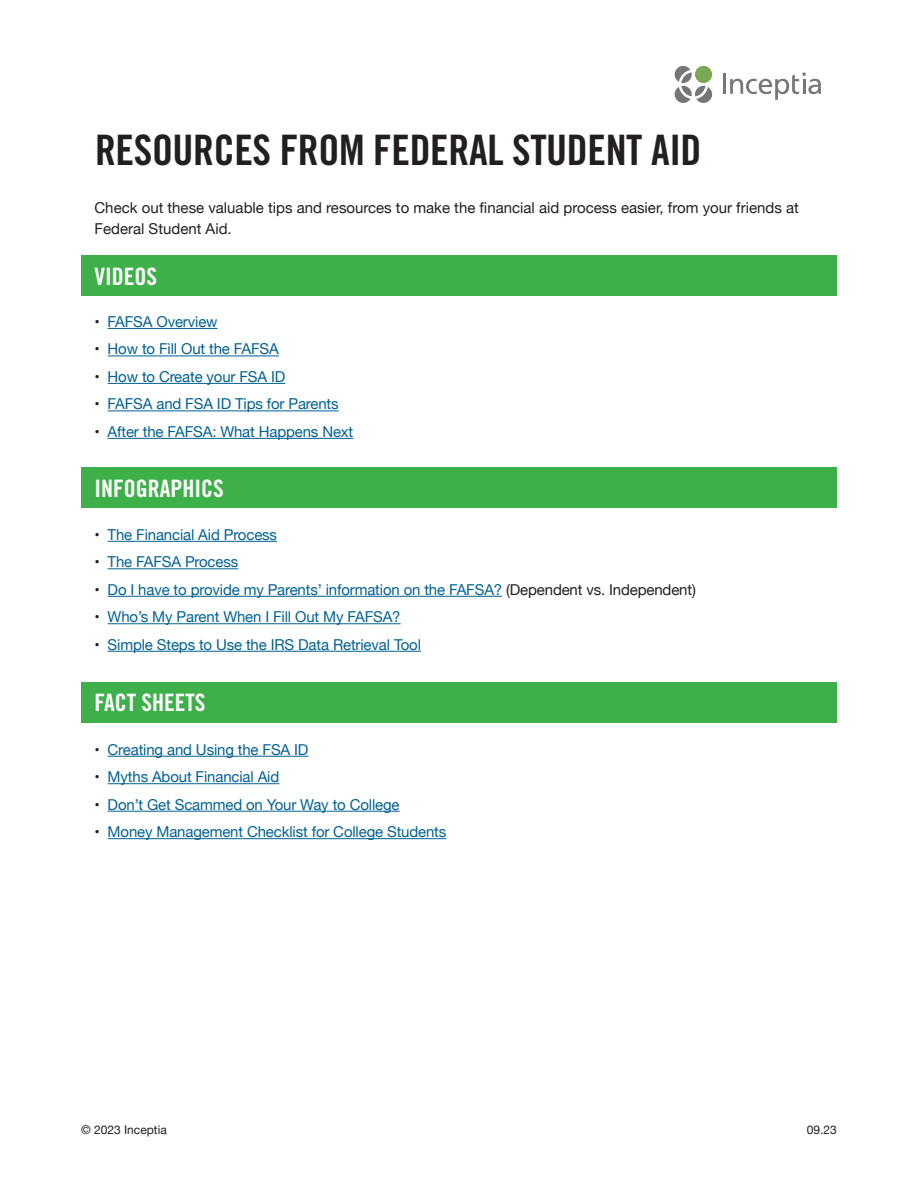
<style>
.page{position:relative;width:918px;height:1188px;background:#fff}
.page>*{position:absolute;margin:0;border:0;box-sizing:border-box;transform-origin:0 0}
.t1{font:42px "Trade Gothic LT Std Bd Cn 20";letter-spacing:-.01em;color:#231f20}
.t2{font:24px "Trade Gothic LT Std Bd Cn 20";color:#fff}
.t3{font:15px "Helvetica Neue";letter-spacing:-.01em;color:#006192}
.t4{font:15px/21px "Helvetica Neue";color:#231f20}
.t5{font:12px "Helvetica Neue";color:#231f20}
.s1{color:#231f20}
</style>
<div class="page">
<div style="left:81px;top:256px;width:756px;height:40px;background:#3eb049"></div>
<div style="left:81px;top:467px;width:756px;height:41px;background:#3eb049"></div>
<div style="left:81px;top:682px;width:756px;height:41px;background:#3eb049"></div>
<hr style="left:108px;top:328px;width:110px;height:1px;background:#006192">
<hr style="left:108px;top:356px;width:171px;height:1px;background:#006192">
<hr style="left:108px;top:383px;width:177px;height:1px;background:#006192">
<hr style="left:108px;top:411px;width:231px;height:1px;background:#006192">
<hr style="left:108px;top:438px;width:245px;height:1px;background:#006192">
<hr style="left:108px;top:541px;width:169px;height:1px;background:#006192">
<hr style="left:108px;top:568px;width:130px;height:1px;background:#006192">
<hr style="left:108px;top:596px;width:394px;height:1px;background:#006192">
<hr style="left:108px;top:623px;width:293px;height:1px;background:#006192">
<hr style="left:108px;top:651px;width:313px;height:1px;background:#006192">
<hr style="left:108px;top:756px;width:200px;height:1px;background:#006192">
<hr style="left:108px;top:783px;width:171px;height:1px;background:#006192">
<hr style="left:108px;top:811px;width:292px;height:1px;background:#006192">
<hr style="left:108px;top:838px;width:338px;height:1px;background:#006192">
<hr style="left:723px;top:74px;width:3px;height:20px;background:#757679">
<svg style="left:675px;top:66px;width:37px;height:37px"></svg>
<div style="left:695px;top:66px;width:17px;height:17px;background:#7aa752;border-radius:50%"></div>
<svg style="left:730px;top:72px;width:91px;height:28px"></svg>
<p class="t1" style="left:95px;top:125px;width:608px">RESOURCES FROM FEDERAL STUDENT AID</p>
<p class="t4" style="left:94px;top:198px;width:706px">Check out these valuable tips and resources to make the financial aid process easier, from your friends at<br>Federal Student Aid.</p>
<p class="t2" style="left:94px;top:262px;width:64px">VIDEOS</p>
<p class="t3" style="left:94px;top:311px;width:125px"><span class="s1">•</span> FAFSA Overview</p>
<p class="t3" style="left:94px;top:338px;width:186px"><span class="s1">•</span> How to Fill Out the FAFSA</p>
<p class="t3" style="left:94px;top:366px;width:192px"><span class="s1">•</span> How to Create your FSA ID</p>
<p class="t3" style="left:94px;top:393px;width:246px"><span class="s1">•</span> FAFSA and FSA ID Tips for Parents</p>
<p class="t3" style="left:94px;top:421px;width:260px"><span class="s1">•</span> After the FAFSA: What Happens Next</p>
<p class="t2" style="left:94px;top:473px;width:131px">INFOGRAPHICS</p>
<p class="t3" style="left:94px;top:524px;width:184px"><span class="s1">•</span> The Financial Aid Process</p>
<p class="t3" style="left:94px;top:551px;width:145px"><span class="s1">•</span> The FAFSA Process</p>
<p class="t3" style="left:94px;top:579px;width:603px"><span class="s1">•</span> Do I have to provide my Parents’ information on the FAFSA? <span class="s1">(Dependent vs. Independent)</span></p>
<p class="t3" style="left:94px;top:606px;width:308px"><span class="s1">•</span> Who’s My Parent When I Fill Out My FAFSA?</p>
<p class="t3" style="left:94px;top:634px;width:328px"><span class="s1">•</span> Simple Steps to Use the IRS Data Retrieval Tool</p>
<p class="t2" style="left:94px;top:688px;width:113px">FACT SHEETS</p>
<p class="t3" style="left:94px;top:739px;width:215px"><span class="s1">•</span> Creating and Using the FSA ID</p>
<p class="t3" style="left:94px;top:766px;width:186px"><span class="s1">•</span> Myths About Financial Aid</p>
<p class="t3" style="left:94px;top:794px;width:307px"><span class="s1">•</span> Don’t Get Scammed on Your Way to College</p>
<p class="t3" style="left:94px;top:821px;width:353px"><span class="s1">•</span> Money Management Checklist for College Students</p>
<p class="t5" style="left:81px;top:1121px;width:87px">© 2023 Inceptia</p>
<p class="t5" style="left:807px;top:1121px;width:32px">09.23</p>
</div>
